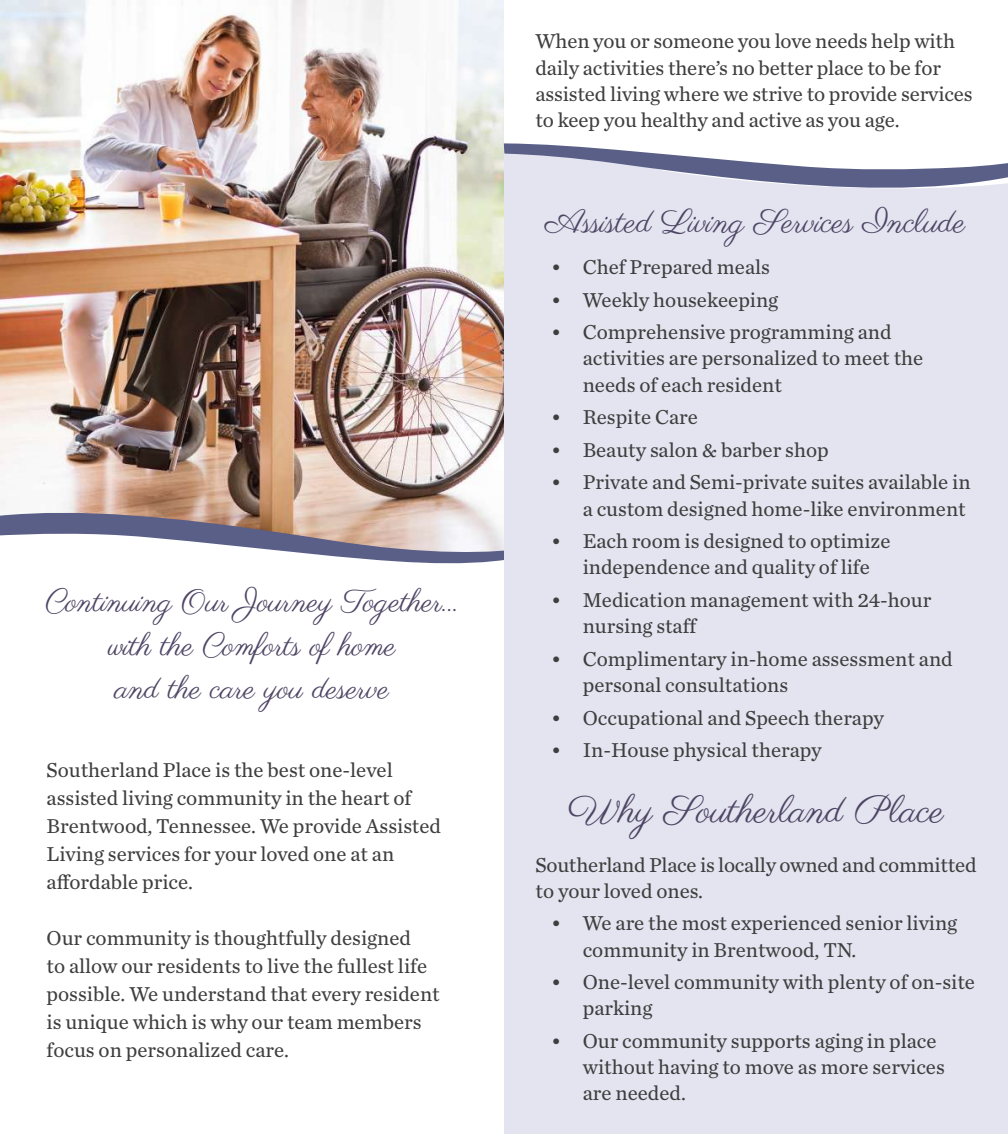
<style>
.page{position:relative;width:1008px;height:1134px;background:#fff}
.page>*{position:absolute;margin:0;border:0;box-sizing:border-box;transform-origin:0 0}
.t1{font:38.5px "Parisienne";color:#4e4565}
.t2{font:33.25px "Parisienne";color:#4e4565}
.t3{font:31.5px/43.8px "Parisienne";color:#4e4565;text-align:center}
.t4{font:21px/26.2px "Chronicle Text G2";color:#3e3e3f}
</style>
<div class="page">
<img style="left:0;top:0;width:504px;height:491px">
<svg style="left:0;top:491px;width:504px;height:73px"></svg>
<div style="left:504px;top:207px;width:504px;height:927px;background:#e3e4ef"></div>
<svg style="left:504px;top:143px;width:504px;height:64px"></svg>
<h3 class="t3" style="left:46px;top:582px;width:414px">Continuing Our Journey Together... with the Comforts of home<br>and the care you deserve</h3>
<p class="t4" style="left:47px;top:755px;width:396px;line-height:28px">Southerland Place is the best one-level assisted living community in the heart of Brentwood, Tennessee. We provide Assisted Living services for your loved one at an affordable price.</p>
<p class="t4" style="left:47px;top:923px;width:395px;line-height:28px">Our community is thoughtfully designed<br>to allow our residents to live the fullest life possible. We understand that every resident is unique which is why our team members focus on personalized care.</p>
<p class="t4" style="left:536px;top:27px;width:439px">When you or someone you love needs help with daily activities there’s no better place to be for assisted living where we strive to provide services to keep you healthy and active as you age.</p>
<h2 class="t2" style="left:545px;top:202px;width:422px">Assisted Living Services Include</h2>
<p class="t4" style="left:551px;top:253px;width:220px">• Chef Prepared meals</p>
<p class="t4" style="left:551px;top:285px;width:229px">• Weekly housekeeping</p>
<p class="t4" style="left:583px;top:318px;width:342px;text-indent:-32px">• Comprehensive programming and activities are personalized to meet the needs of each resident</p>
<p class="t4" style="left:551px;top:403px;width:148px">• Respite Care</p>
<p class="t4" style="left:551px;top:435px;width:279px">• Beauty salon &amp; barber shop</p>
<p class="t4" style="left:551px;top:468px;width:421px;text-align:right">• Private and Semi-private suites available in a custom designed home-like environment</p>
<p class="t4" style="left:551px;top:527px;width:341px;text-align:center">• Each room is designed to optimize independence and quality of life</p>
<p class="t4" style="left:583px;top:586px;width:350px;text-indent:-32px">• Medication management with 24-hour nursing staff</p>
<p class="t4" style="left:583px;top:644px;width:371px;text-indent:-32px">• Complimentary in-home assessment and personal consultations</p>
<p class="t4" style="left:551px;top:703px;width:334px">• Occupational and Speech therapy</p>
<p class="t4" style="left:551px;top:736px;width:272px">• In-House physical therapy</p>
<h1 class="t1" style="left:568px;top:787px;width:378px">Why Southerland Place</h1>
<p class="t4" style="left:536px;top:850px;width:442px">Southerland Place is locally owned and committed to your loved ones.</p>
<p class="t4" style="left:583px;top:909px;width:376px;text-indent:-32px">• We are the most experienced senior living community in Brentwood, TN.</p>
<p class="t4" style="left:583px;top:968px;width:394px;text-indent:-32px">• One-level community with plenty of on-site parking</p>
<p class="t4" style="left:583px;top:1027px;width:364px;text-indent:-32px">• Our community supports aging in place without having to move as more services are needed.</p>
</div>
